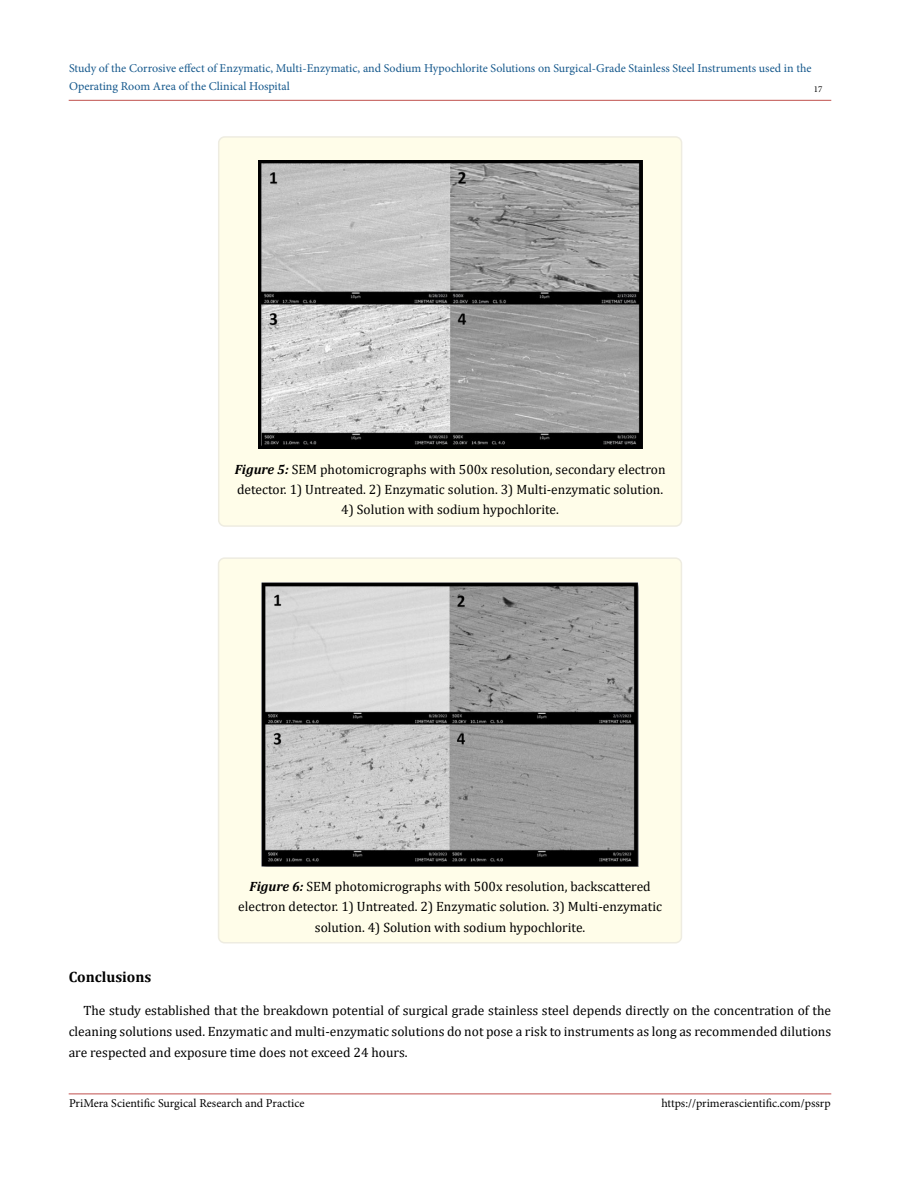
<style>
.page{position:relative;width:900px;height:1188px;background:#fff}
.page>*{position:absolute;margin:0;border:0;box-sizing:border-box;transform-origin:0 0}
.t1{font:700 15px "Cambria";color:#000}
.t2{font:13.5px/20.2px "Cambria";color:#000}
.t3{font:12px/18px "Minion Pro";color:#15588c}
.t4{font:12px "Minion Pro";color:#000}
.t5{font:9px "Minion Pro";color:#000}
.s1{font-weight:700;font-style:italic}
</style>
<div class="page">
<hr style="left:69px;top:100px;width:762px;height:1px;background:#c0504d">
<hr style="left:69px;top:1094px;width:762px;height:1px;background:#c0504d">
<div style="left:219px;top:137px;width:463px;height:389px;background:#fffde9;border-radius:6px"></div>
<div style="left:218px;top:136px;width:464px;height:391px;border:2px solid #eeece1;border-radius:6px"></div>
<img style="left:258px;top:160px;width:384px;height:289px">
<div style="left:219px;top:558px;width:462px;height:385px;background:#fffde9;border-radius:6px"></div>
<div style="left:218px;top:557px;width:464px;height:387px;border:2px solid #eeece1;border-radius:6px"></div>
<img style="left:261px;top:582px;width:378px;height:284px">
<p class="t3" style="left:69px;top:59px;width:744px">Study of the Corrosive effect of Enzymatic, Multi-Enzymatic, and Sodium Hypochlorite Solutions on Surgical-Grade Stainless Steel Instruments used in the<br>Operating Room Area of the Clinical Hospital</p>
<p class="t5" style="left:814px;top:83px;width:10px">17</p>
<p class="t2" style="left:235px;top:459px;width:432px"><span class="s1">Figure 5:</span> SEM photomicrographs with 500x resolution, secondary electron detector. 1) Untreated. 2) Enzymatic solution. 3) Multi-enzymatic solution.</p>
<p class="t2" style="left:341px;top:499px;width:219px">4) Solution with sodium hypochlorite.</p>
<p class="t2" style="left:238px;top:876px;width:425px;text-align:center"><span class="s1">Figure 6:</span> SEM photomicrographs with 500x resolution, backscattered electron detector. 1) Untreated. 2) Enzymatic solution. 3) Multi-enzymatic solution. 4) Solution with sodium hypochlorite.</p>
<p class="t1" style="left:69px;top:967px;width:84px">Conclusions</p>
<p class="t2" style="left:69px;top:1000px;width:764px;line-height:21px;text-align:justify;text-indent:15px">The study established that the breakdown potential of surgical grade stainless steel depends directly on the concentration of the cleaning solutions used. Enzymatic and multi-enzymatic solutions do not pose a risk to instruments as long as recommended dilutions are respected and exposure time does not exceed 24 hours.</p>
<p class="t4" style="left:69px;top:1095px;width:237px">PriMera Scientific Surgical Research and Practice</p>
<p class="t4" style="left:661px;top:1095px;width:171px">https://primerascientific.com/pssrp</p>
</div>
